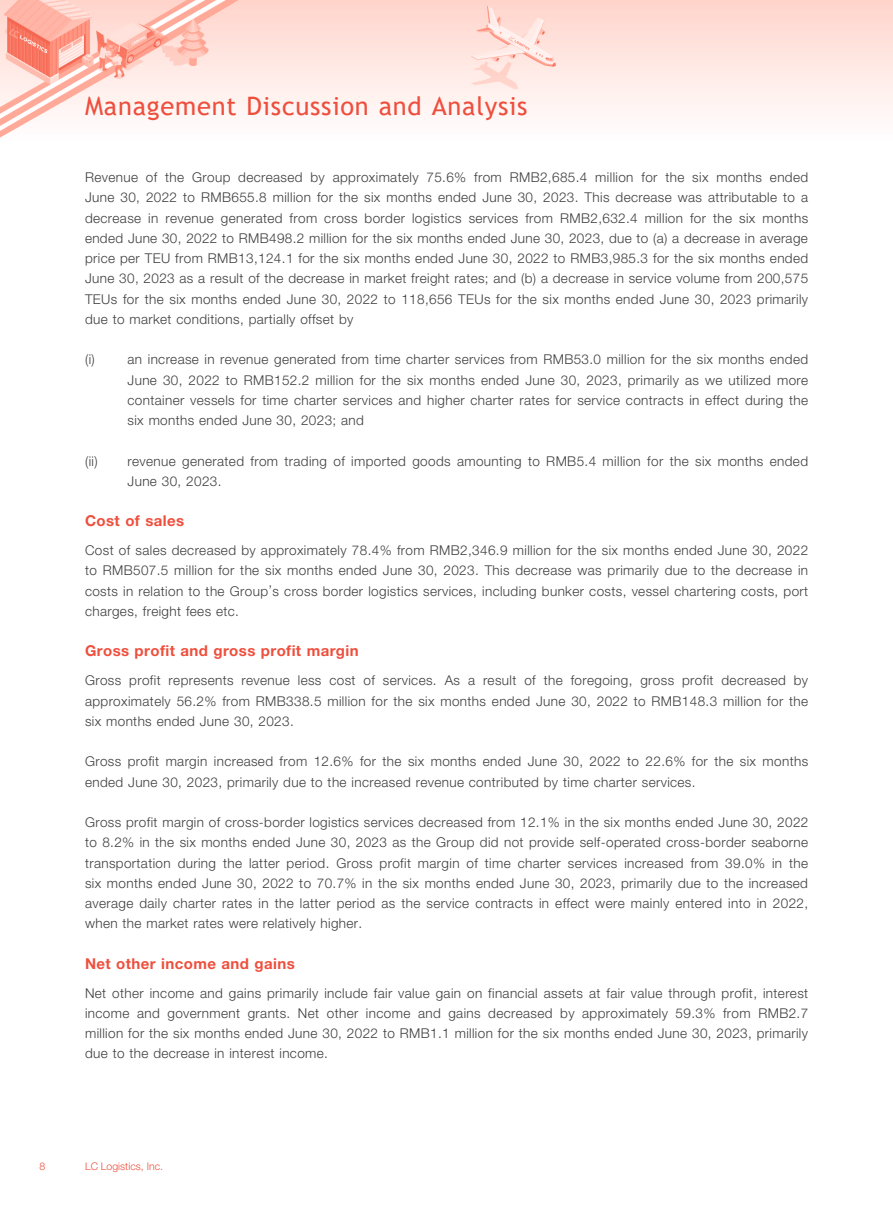
<style>
.page{position:relative;width:893px;height:1212px;background:#fff}
.page>*{position:absolute;margin:0;border:0;box-sizing:border-box;transform-origin:0 0}
.t1{font:25.5px "Trebuchet MS";letter-spacing:.03em;color:#ee4f3d}
.t2{font:700 15px "Helvetica Neue LT Std";letter-spacing:.03em;color:#ee4f3d}
.t3{font:300 13.5px/20.2px "Helvetica Neue LT Std";letter-spacing:.03em;color:#3e3e3f;text-align:justify}
.t4{font:300 10.5px "Helvetica Neue LT Std";color:#ee4f3d}
</style>
<div class="page">
<img style="left:0;top:0;width:893px;height:138px">
<h1 class="t1" style="left:85px;top:90px;width:444px">Management Discussion and Analysis</h1>
<p class="t3" style="left:85px;top:167px;width:725px">Revenue of the Group decreased by approximately 75.6% from RMB2,685.4 million for the six months ended June 30, 2022 to RMB655.8 million for the six months ended June 30, 2023. This decrease was attributable to a decrease in revenue generated from cross border logistics services from RMB2,632.4 million for the six months ended June 30, 2022 to RMB498.2 million for the six months ended June 30, 2023, due to (a) a decrease in average price per TEU from RMB13,124.1 for the six months ended June 30, 2022 to RMB3,985.3 for the six months ended June 30, 2023 as a result of the decrease in market freight rates; and (b) a decrease in service volume from 200,575<br>TEUs for the six months ended June 30, 2022 to 118,656 TEUs for the six months ended June 30, 2023 primarily due to market conditions, partially offset by</p>
<p class="t3" style="left:85px;top:349px;width:11px">(i)</p>
<p class="t3" style="left:128px;top:349px;width:682px">an increase in revenue generated from time charter services from RMB53.0 million for the six months ended June 30, 2022 to RMB152.2 million for the six months ended June 30, 2023, primarily as we utilized more container vessels for time charter services and higher charter rates for service contracts in effect during the six months ended June 30, 2023; and</p>
<p class="t3" style="left:85px;top:450px;width:14px">(ii)</p>
<p class="t3" style="left:128px;top:450px;width:682px">revenue generated from trading of imported goods amounting to RMB5.4 million for the six months ended<br>June 30, 2023.</p>
<p class="t2" style="left:85px;top:512px;width:101px">Cost of sales</p>
<p class="t3" style="left:85px;top:540px;width:725px">Cost of sales decreased by approximately 78.4% from RMB2,346.9 million for the six months ended June 30, 2022 to RMB507.5 million for the six months ended June 30, 2023. This decrease was primarily due to the decrease in costs in relation to the Group’s cross border logistics services, including bunker costs, vessel chartering costs, port charges, freight fees etc.</p>
<p class="t2" style="left:85px;top:642px;width:275px">Gross profit and gross profit margin</p>
<p class="t3" style="left:85px;top:670px;width:725px">Gross profit represents revenue less cost of services. As a result of the foregoing, gross profit decreased by approximately 56.2% from RMB338.5 million for the six months ended June 30, 2022 to RMB148.3 million for the six months ended June 30, 2023.</p>
<p class="t3" style="left:85px;top:751px;width:725px">Gross profit margin increased from 12.6% for the six months ended June 30, 2022 to 22.6% for the six months ended June 30, 2023, primarily due to the increased revenue contributed by time charter services.</p>
<p class="t3" style="left:85px;top:812px;width:725px">Gross profit margin of cross-border logistics services decreased from 12.1% in the six months ended June 30, 2022 to 8.2% in the six months ended June 30, 2023 as the Group did not provide self-operated cross-border seaborne transportation during the latter period. Gross profit margin of time charter services increased from 39.0% in the six months ended June 30, 2022 to 70.7% in the six months ended June 30, 2023, primarily due to the increased average daily charter rates in the latter period as the service contracts in effect were mainly entered into in 2022, when the market rates were relatively higher.</p>
<p class="t2" style="left:85px;top:954px;width:211px">Net other income and gains</p>
<p class="t3" style="left:85px;top:982px;width:725px">Net other income and gains primarily include fair value gain on financial assets at fair value through profit, interest income and government grants. Net other income and gains decreased by approximately 59.3% from RMB2.7 million for the six months ended June 30, 2022 to RMB1.1 million for the six months ended June 30, 2023, primarily due to the decrease in interest income.</p>
<p class="t4" style="left:40px;top:1159px;width:7px">8</p>
<p class="t4" style="left:85px;top:1159px;width:79px">LC Logistics, Inc.</p>
</div>
